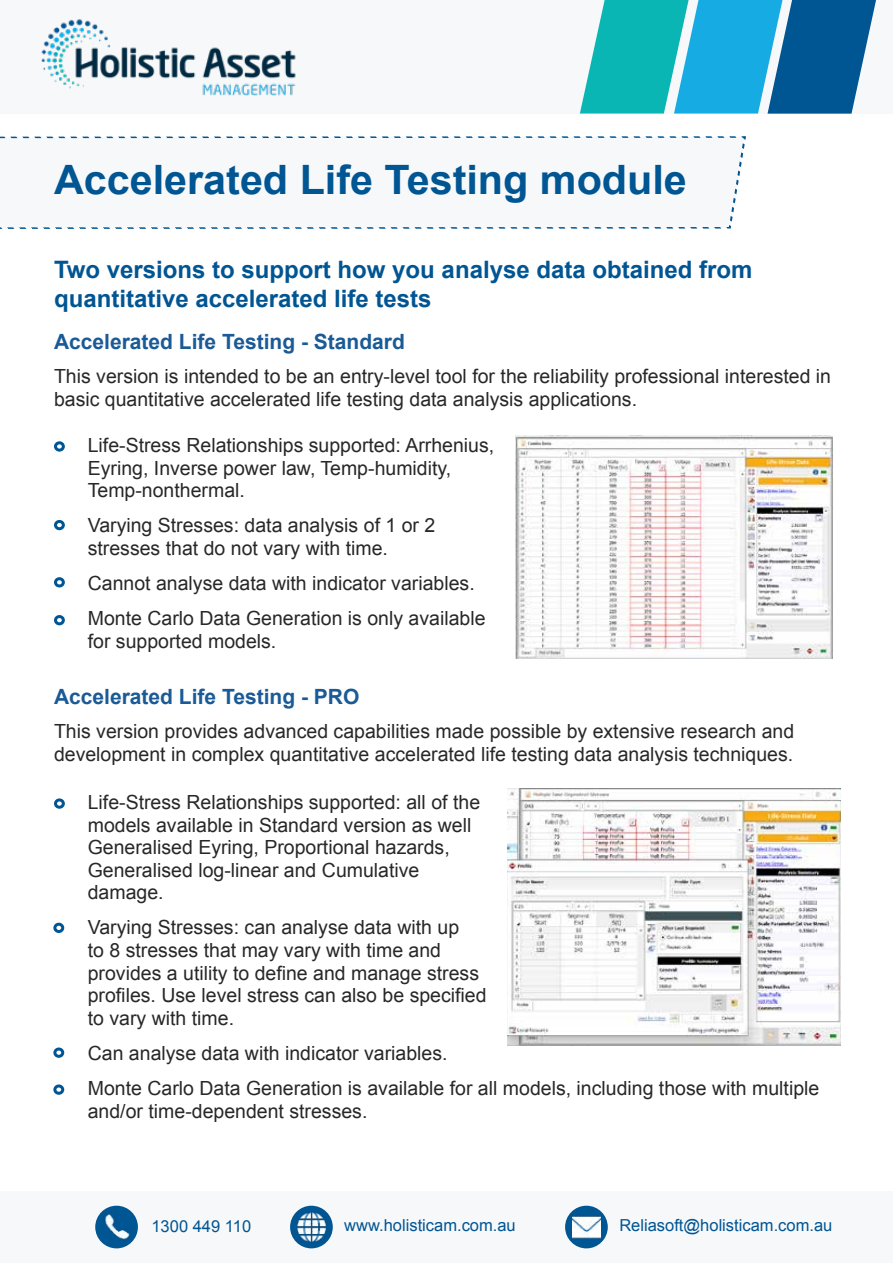
<style>
.page{position:relative;width:893px;height:1263px;background:#fff}
.page>*{position:absolute;margin:0;border:0;box-sizing:border-box;transform-origin:0 0}
.t1{font:700 40.5px "Arial";color:#005593}
.t2{font:700 24px/28.8px "Arial";color:#005593}
.t3{font:700 21px "Arial";color:#1a5a96}
.t4{font:19.5px/22.5px "Arial";color:#292829}
.t5{font:16.5px "Arial";color:#005593}
</style>
<div class="page">
<svg style="left:0;top:136px;width:746px;height:93px"></svg>
<div style="left:0;top:0;width:893px;height:114px;background:#f7f8f9"></div>
<img style="left:41px;top:19px;width:255px;height:77px">
<svg style="left:580px;top:0;width:296px;height:114px;background:#2ea1c2"></svg>
<img style="left:508px;top:788px;width:333px;height:257px">
<img style="left:516px;top:436px;width:317px;height:223px">
<div style="left:54px;top:441px;width:11px;height:11px;border:3px solid #005593;border-radius:50%"></div>
<div style="left:54px;top:520px;width:11px;height:10px;border:3px solid #005593;border-radius:50%"></div>
<div style="left:54px;top:577px;width:11px;height:10px;border:3px solid #005593;border-radius:50%"></div>
<div style="left:54px;top:615px;width:11px;height:10px;border:3px solid #005593;border-radius:50%"></div>
<div style="left:54px;top:798px;width:11px;height:11px;border:3px solid #005593;border-radius:50%"></div>
<div style="left:53px;top:923px;width:11px;height:10px;border:3px solid #005593;border-radius:50%"></div>
<div style="left:53px;top:1047px;width:11px;height:11px;border:3px solid #005593;border-radius:50%"></div>
<div style="left:53px;top:1084px;width:11px;height:11px;border:3px solid #005593;border-radius:50%"></div>
<div style="left:0;top:1191px;width:893px;height:72px;background:#f7f8f9"></div>
<div style="left:95px;top:1206px;width:43px;height:42px;background:#005593;border-radius:50%"></div>
<img style="left:101px;top:1212px;width:31px;height:30px">
<div style="left:290px;top:1206px;width:43px;height:42px;background:#005593;border-radius:50%"></div>
<img style="left:296px;top:1212px;width:31px;height:30px">
<div style="left:565px;top:1206px;width:43px;height:42px;background:#005593;border-radius:50%"></div>
<img style="left:572px;top:1214px;width:29px;height:25px">
<h1 class="t1" style="left:54px;top:153px;width:634px">Accelerated Life Testing module</h1>
<p class="t2" style="left:54px;top:256px;width:700px">Two versions to support how you analyse data obtained from quantitative accelerated life tests</p>
<p class="t3" style="left:54px;top:328px;width:352px">Accelerated Life Testing - Standard</p>
<p class="t4" style="left:54px;top:365px;width:779px">This version is intended to be an entry-level tool for the reliability professional interested in basic quantitative accelerated life testing data analysis applications.</p>
<p class="t4" style="left:88px;top:434px;width:408px">Life-Stress Relationships supported: Arrhenius,<br>Eyring, Inverse power law, Temp-humidity,<br>Temp-nonthermal.</p>
<p class="t4" style="left:88px;top:514px;width:349px">Varying Stresses: data analysis of 1 or 2 stresses that do not vary with time.</p>
<p class="t4" style="left:88px;top:566px;width:399px;line-height:35.2px">Cannot analyse data with indicator variables.<br>Monte Carlo Data Generation is only available</p>
<p class="t4" style="left:88px;top:630px;width:190px">for supported models.</p>
<p class="t3" style="left:54px;top:683px;width:307px">Accelerated Life Testing - PRO</p>
<p class="t4" style="left:54px;top:720px;width:742px">This version provides advanced capabilities made possible by extensive research and development in complex quantitative accelerated life testing data analysis techniques.</p>
<p class="t4" style="left:88px;top:791px;width:394px">Life-Stress Relationships supported: all of the models available in Standard version as well Generalised Eyring, Proportional hazards, Generalised log-linear and Cumulative damage.</p>
<p class="t4" style="left:88px;top:916px;width:400px">Varying Stresses: can analyse data with up<br>to 8 stresses that may vary with time and provides a utility to define and manage stress profiles. Use level stress can also be specified to vary with time.</p>
<p class="t4" style="left:88px;top:1035px;width:733px;line-height:35.5px">Can analyse data with indicator variables.<br>Monte Carlo Data Generation is available for all models, including those with multiple</p>
<p class="t4" style="left:88px;top:1100px;width:281px">and/or time-dependent stresses.</p>
<p class="t5" style="left:151px;top:1216px;width:101px">1300 449 110</p>
<p class="t5" style="left:344px;top:1215px;width:173px">www.holisticam.com.au</p>
<p class="t5" style="left:619px;top:1214px;width:214px">Reliasoft@holisticam.com.au</p>
</div>
